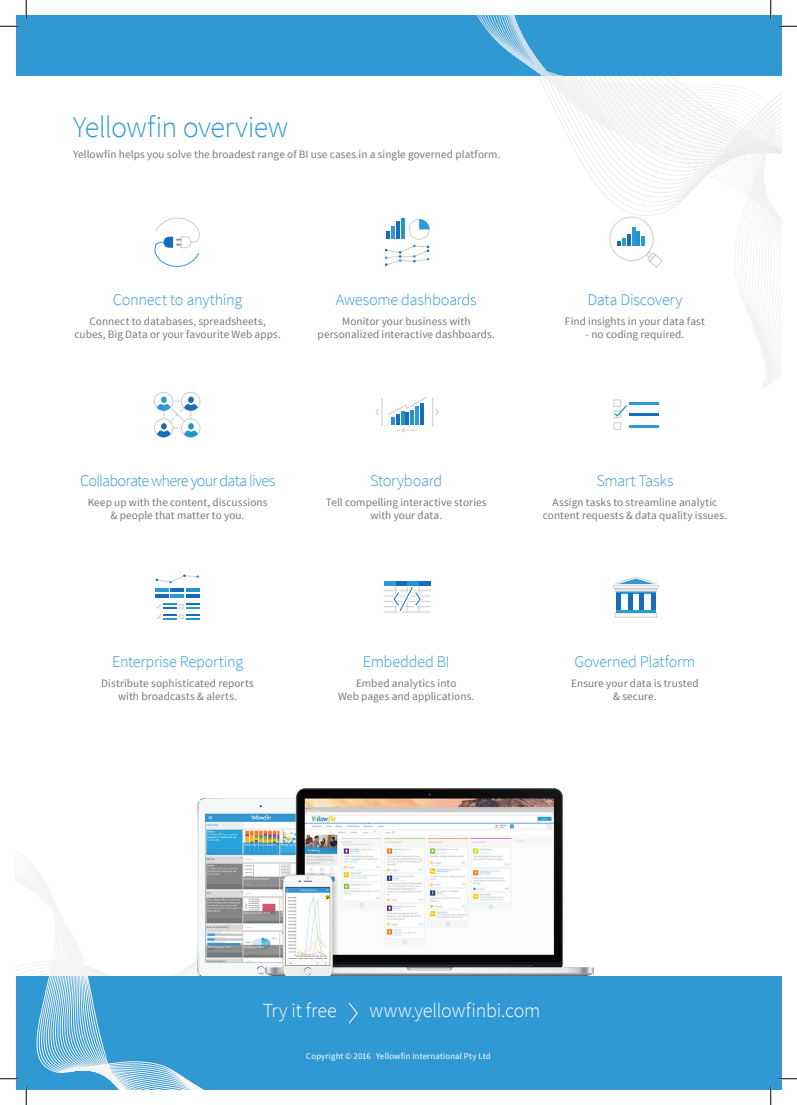
<style>
.page{position:relative;width:797px;height:1105px;background:#fff}
.page>*{position:absolute;margin:0;border:0;box-sizing:border-box;transform-origin:0 0}
.t1{font:300 30px "Source Sans Pro";letter-spacing:-.025em;color:#359bd6}
.t2{font:300 20px "Source Sans Pro";letter-spacing:-.01em;color:#fff}
.t3{font:300 16.25px "Source Sans Pro";letter-spacing:-.02em;color:#359bd6}
.t4{font:300 16.25px "Source Sans Pro";letter-spacing:-.05em;color:#359bd6}
.t5{font:11.25px/13.1px "Source Sans Pro";letter-spacing:.005em;color:#76787b;text-align:center}
.t6{font:8.75px "Source Sans Pro";letter-spacing:.015em;color:#fff}
</style>
<div class="page">
<div style="left:16px;top:976px;width:765px;height:113px;background:#3099d4"></div>
<div style="left:16px;top:16px;width:765px;height:60px;background:#3099d4"></div>
<svg style="left:477px;top:16px;width:304px;height:373px"></svg>
<svg style="left:348px;top:1002px;width:10px;height:22px"></svg>
<svg style="left:16px;top:961px;width:186px;height:128px"></svg>
<svg style="left:154px;top:217px;width:46px;height:50px"></svg>
<svg style="left:154px;top:391px;width:47px;height:47px"></svg>
<svg style="left:375px;top:397px;width:64px;height:36px"></svg>
<div style="left:614px;top:612px;width:43px;height:6px;border:1px solid #ceccca"></div>
<hr style="left:616px;top:610px;width:39px;height:2px;background:#2d99d5">
<hr style="left:616px;top:592px;width:39px;height:2px;background:#2d99d5">
<div style="left:614px;top:589px;width:43px;height:3px;border:1px solid #ceccca"></div>
<div style="left:613px;top:585px;width:45px;height:4px;border:1px solid #ceccca"></div>
<hr style="left:616px;top:594px;width:4px;height:16px;background:#176db7">
<hr style="left:628px;top:594px;width:4px;height:16px;background:#176db7">
<hr style="left:640px;top:594px;width:4px;height:16px;background:#176db7">
<hr style="left:651px;top:594px;width:4px;height:16px;background:#176db7">
<svg style="left:615px;top:576px;width:42px;height:9px"></svg>
<svg style="left:385px;top:219px;width:44px;height:47px"></svg>
<svg style="left:606px;top:214px;width:57px;height:54px"></svg>
<hr style="left:632px;top:227px;width:3px;height:19px;background:#2d99d5">
<hr style="left:636px;top:231px;width:4px;height:15px;background:#2494ca">
<hr style="left:641px;top:236px;width:4px;height:10px;background:#2d99d5">
<svg style="left:155px;top:574px;width:44px;height:46px"></svg>
<svg style="left:613px;top:399px;width:14px;height:31px"></svg>
<hr style="left:629px;top:402px;width:29px;height:3px;background:#2d99d5">
<hr style="left:629px;top:413px;width:29px;height:3px;background:#176db7">
<hr style="left:629px;top:425px;width:29px;height:2px;background:#2d99d5">
<hr style="left:384px;top:590px;width:47px;height:1px;background:#ceccca">
<hr style="left:384px;top:596px;width:47px;height:1px;background:#ceccca">
<hr style="left:383px;top:601px;width:47px;height:1px;background:#ceccca">
<hr style="left:384px;top:606px;width:47px;height:1px;background:#ceccca">
<hr style="left:384px;top:612px;width:47px;height:1px;background:#ceccca">
<svg style="left:388px;top:585px;width:38px;height:28px"></svg>
<hr style="left:419px;top:581px;width:11px;height:4px;background:#176db7">
<hr style="left:395px;top:581px;width:12px;height:4px;background:#176db7">
<hr style="left:407px;top:581px;width:12px;height:4px;background:#2494ca">
<hr style="left:384px;top:581px;width:11px;height:4px;background:#2d99d5">
<img style="left:120px;top:788px;width:474px;height:188px">
<svg style="left:0;top:25px;width:19px;height:2px"></svg>
<svg style="left:778px;top:25px;width:19px;height:2px"></svg>
<svg style="left:0;top:1078px;width:19px;height:1px"></svg>
<svg style="left:778px;top:1078px;width:19px;height:1px"></svg>
<svg style="left:25px;top:0;width:2px;height:19px"></svg>
<svg style="left:25px;top:1086px;width:2px;height:19px"></svg>
<svg style="left:770px;top:0;width:1px;height:19px"></svg>
<svg style="left:770px;top:1086px;width:1px;height:19px"></svg>
<h1 class="t1" style="left:73px;top:109px;width:217px">Yellowfin overview</h1>
<p class="t5" style="left:73px;top:147px;width:429px">Yellowfin helps you solve the broadest range of BI use cases in a single governed platform.</p>
<h3 class="t3" style="left:113px;top:290px;width:131px">Connect to anything</h3>
<p class="t5" style="left:74px;top:315px;width:208px">Connect to databases, spreadsheets, cubes, Big Data or your favourite Web apps.</p>
<h3 class="t3" style="left:336px;top:290px;width:142px">Awesome dashboards</h3>
<p class="t5" style="left:317px;top:315px;width:179px">Monitor your business with personalized interactive dashboards.</p>
<h3 class="t3" style="left:587px;top:290px;width:96px">Data Discovery</h3>
<p class="t5" style="left:565px;top:315px;width:142px">Find insights in your data fast</p>
<p class="t5" style="left:585px;top:328px;width:100px">- no coding required.</p>
<h3 class="t4" style="left:80px;top:471px;width:197px">Collaborate where your data lives</h3>
<p class="t5" style="left:88px;top:496px;width:181px">Keep up with the content, discussions &amp; people that matter to you.</p>
<h3 class="t3" style="left:370px;top:471px;width:74px">Storyboard</h3>
<p class="t5" style="left:326px;top:496px;width:162px">Tell compelling interactive stories with your data.</p>
<h3 class="t3" style="left:112px;top:652px;width:133px">Enterprise Reporting</h3>
<p class="t5" style="left:101px;top:677px;width:154px">Distribute sophisticated reports with broadcasts &amp; alerts.</p>
<h3 class="t3" style="left:363px;top:652px;width:88px">Embedded BI</h3>
<p class="t5" style="left:338px;top:677px;width:138px">Embed analytics into<br>Web pages and applications.</p>
<h3 class="t3" style="left:596px;top:471px;width:79px">Smart Tasks</h3>
<p class="t5" style="left:543px;top:496px;width:186px">Assign tasks to streamline analytic content requests &amp; data quality issues.</p>
<h3 class="t3" style="left:574px;top:652px;width:122px">Governed Platform</h3>
<p class="t5" style="left:571px;top:677px;width:129px">Ensure your data is trusted &amp; secure.</p>
<h2 class="t2" style="left:263px;top:998px;width:76px">Try it free</h2>
<h2 class="t2" style="left:369px;top:998px;width:172px">www.yellowfinbi.com</h2>
<p class="t6" style="left:306px;top:1050px;width:186px">Copyright © 2016 Yellowfin International Pty Ltd</p>
</div>
